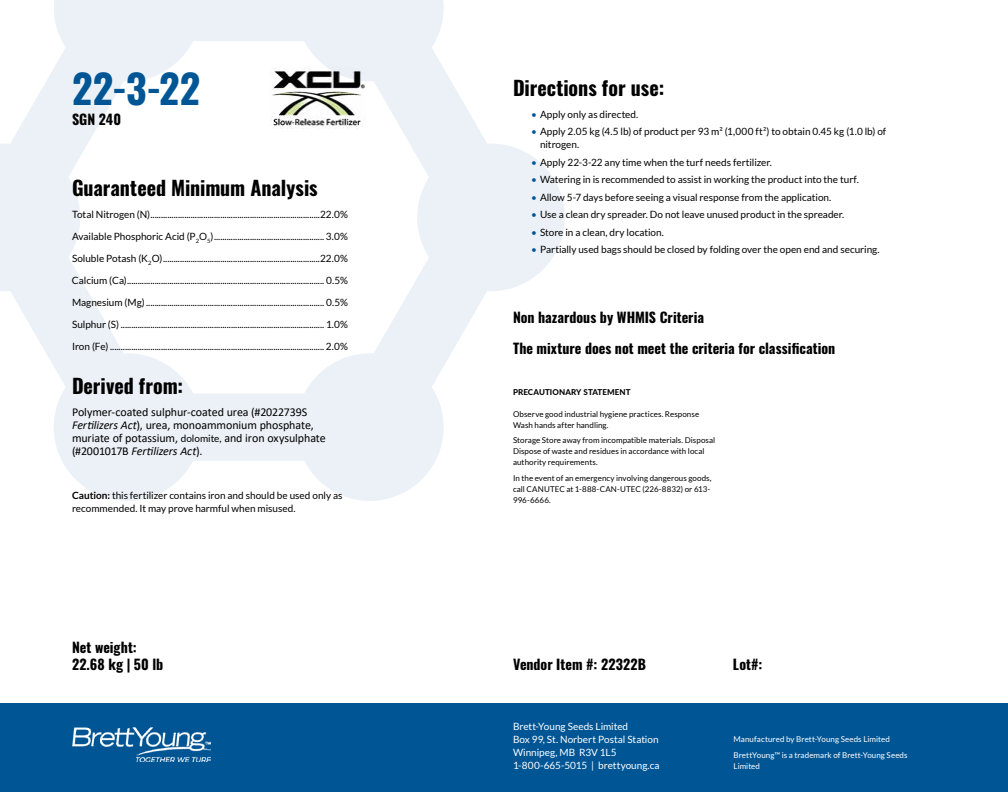
<style>
.page{position:relative;width:1008px;height:792px;background:#fff}
.page>*{position:absolute;margin:0;border:0;box-sizing:border-box;transform-origin:0 0}
.t1{font:700 40px "Oswald";color:#005695}
.t2{font:700 20px "Oswald";letter-spacing:-.005em;color:#000}
.t3{font:700 14px/30.6px "Oswald";color:#000}
.t4{font:12px/13px "Calibri";letter-spacing:-.01em;color:#000}
.t5{font:10px/13px "Lato";color:#000}
.t6{font:10px/13px "Lato";color:#fff}
.t7{font:8px/11px "Lato";letter-spacing:.005em;color:#000}
.t8{font:8px/15.5px "Lato";letter-spacing:.005em;color:#fff}
.t9{font:800 8px "Lato";letter-spacing:.01em;color:#000}
.s1{font-style:italic}
.s2{font-family:"Lato";font-size:10px}
.s3{font-weight:700}
.s4{color:#005695}
</style>
<div class="page">
<svg style="left:0;top:0;width:565px;height:501px"></svg>
<div style="left:0;top:703px;width:1008px;height:89px;background:#005695"></div>
<img style="left:72px;top:727px;width:138px;height:35px">
<img style="left:271px;top:68px;width:95px;height:61px">
<h1 class="t1" style="left:72px;top:68px;width:130px">22-3-22</h1>
<h3 class="t3" style="left:72px;top:105px;width:51px">SGN 240</h3>
<h2 class="t2" style="left:72px;top:177px;width:247px">Guaranteed Minimum Analysis</h2>
<p class="t5" style="left:72px;top:208px;width:278px">Total Nitrogen (N)................................................................................22.0%</p>
<p class="t5" style="left:72px;top:230px;width:278px">Available Phosphoric Acid (P<sub>2</sub>O<sub>5</sub>).................................................... 3.0%</p>
<p class="t5" style="left:72px;top:252px;width:277px">Soluble Potash (K<sub>2</sub>O)..........................................................................22.0%</p>
<p class="t5" style="left:72px;top:274px;width:278px">Calcium (Ca)............................................................................................. 0.5%</p>
<p class="t5" style="left:72px;top:296px;width:277px">Magnesium (Mg).................................................................................... 0.5%</p>
<p class="t5" style="left:72px;top:318px;width:278px">Sulphur (S) ................................................................................................ 1.0%</p>
<p class="t5" style="left:72px;top:340px;width:277px">Iron (Fe) ..................................................................................................... 2.0%</p>
<h2 class="t2" style="left:72px;top:375px;width:113px">Derived from:</h2>
<p class="t4" style="left:72px;top:405px;width:255px">Polymer-coated sulphur-coated urea (#2022739S <span class="s1">Fertilizers Act</span>), urea, monoammonium phosphate, muriate of potassium, <span class="s2">dolomite,</span> and iron oxysulphate (#2001017B <span class="s1">Fertilizers Act</span>).</p>
<p class="t5" style="left:72px;top:489px;width:272px"><span class="s3">Caution:</span> this fertilizer contains iron and should be used only as recommended. It may prove harmful when misused.</p>
<h3 class="t3" style="left:72px;top:640px;width:93px;line-height:16.8px">Net weight:<br>22.68 kg | 50 lb</h3>
<h2 class="t2" style="left:513px;top:77px;width:153px">Directions for use:</h2>
<p class="t5" style="left:531px;top:108px;width:109px"><span class="s4">•</span> Apply only as directed.</p>
<p class="t5" style="left:540px;top:125px;width:348px;text-indent:-9px"><span class="s4">•</span> Apply 2.05 kg (4.5 lb) of product per 93 m² (1,000 ft²) to obtain 0.45 kg (1.0 lb) of nitrogen.</p>
<p class="t5" style="left:531px;top:156px;width:242px"><span class="s4">•</span> Apply 22-3-22 any time when the turf needs fertilizer.</p>
<p class="t5" style="left:531px;top:173px;width:329px"><span class="s4">•</span> Watering in is recommended to assist in working the product into the turf.</p>
<p class="t5" style="left:531px;top:191px;width:302px"><span class="s4">•</span> Allow 5-7 days before seeing a visual response from the application.</p>
<p class="t5" style="left:531px;top:208px;width:315px"><span class="s4">•</span> Use a clean dry spreader. Do not leave unused product in the spreader.</p>
<p class="t5" style="left:531px;top:226px;width:135px"><span class="s4">•</span> Store in a clean, dry location.</p>
<p class="t5" style="left:531px;top:243px;width:350px"><span class="s4">•</span> Partially used bags should be closed by folding over the open end and securing.</p>
<h3 class="t3" style="left:513px;top:303px;width:324px">Non hazardous by WHMIS Criteria<br>The mixture does not meet the criteria for classification</h3>
<p class="t9" style="left:513px;top:386px;width:119px">PRECAUTIONARY STATEMENT</p>
<p class="t7" style="left:513px;top:408px;width:188px">Observe good industrial hygiene practices. Response<br>Wash hands after handling.</p>
<p class="t7" style="left:513px;top:435px;width:204px">Storage Store away from incompatible materials. Disposal<br>Dispose of waste and residues in accordance with local authority requirements.</p>
<p class="t7" style="left:513px;top:472px;width:200px">In the event of an emergency involving dangerous goods, call CANUTEC at 1-888-CAN-UTEC (226-8832) or 613-<br>996-6666.</p>
<h3 class="t3" style="left:513px;top:649px;width:135px">Vendor Item #: 22322B</h3>
<h3 class="t3" style="left:733px;top:649px;width:31px">Lot#:</h3>
<p class="t6" style="left:513px;top:720px;width:148px">Brett-Young Seeds Limited<br>Box 99, St. Norbert Postal Station<br>Winnipeg, MB R3V 1L5<br>1-800-665-5015 | brettyoung.ca</p>
<p class="t8" style="left:734px;top:732px;width:176px">Manufactured by Brett-Young Seeds Limited<br>BrettYoung™ is a trademark of Brett-Young Seeds</p>
<p class="t8" style="left:734px;top:758px;width:28px">Limited</p>
</div>
